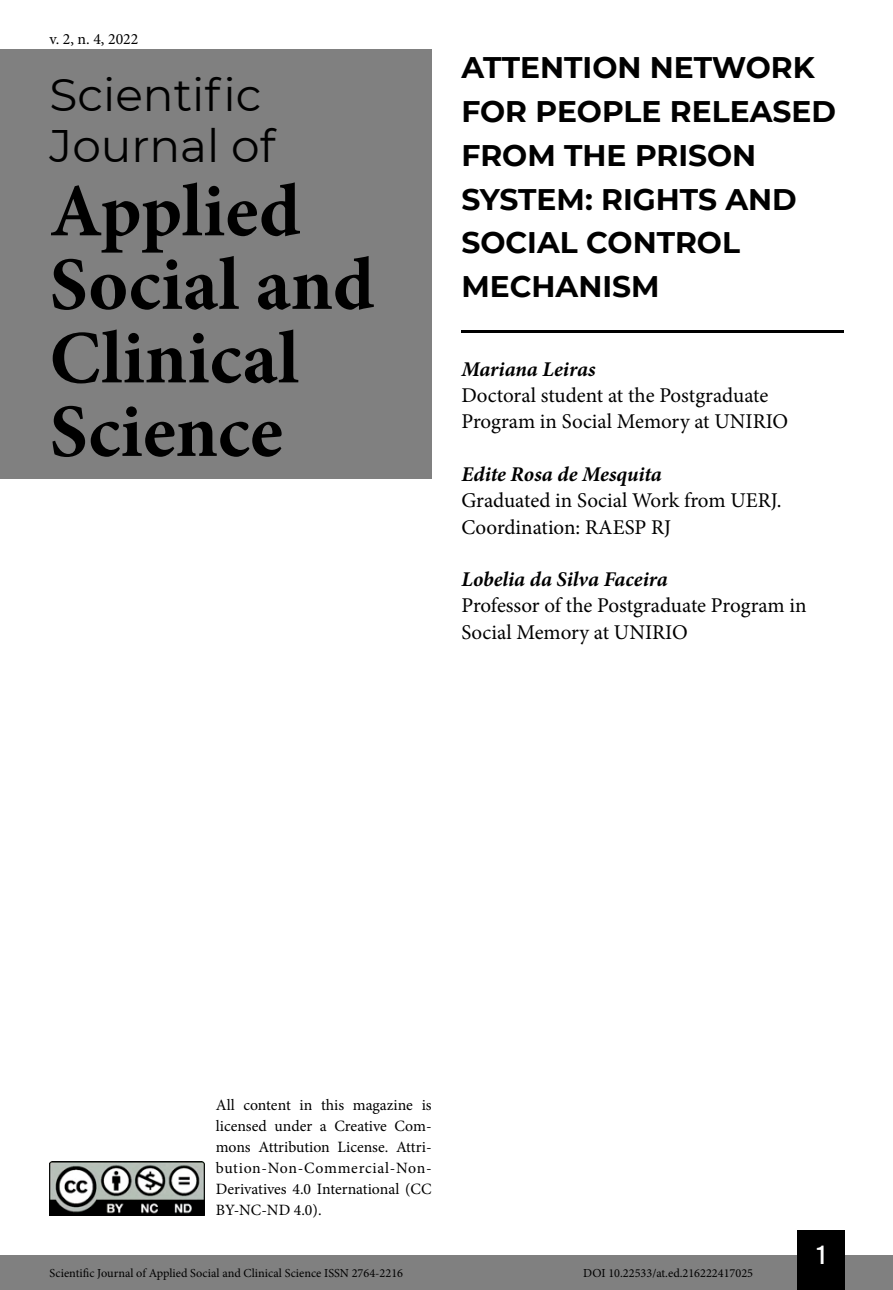
<style>
.page{position:relative;width:893px;height:1290px;background:#fff}
.page>*{position:absolute;margin:0;border:0;box-sizing:border-box;transform-origin:0 0}
.t1{font:700 75.25px/73.5px "Minion Pro";color:#000}
.t2{font:45.5px/50.8px "Montserrat";color:#000}
.Título_Artigo{font:700 29.75px/43.8px "Montserrat";color:#000}
.t3{font:26.25px "Bebas Kai";color:#fff}
.Infos_autor{font:21px/26.2px "Minion Pro";color:#000}
.Autor{font:italic 700 21px "Minion Pro";letter-spacing:-.005em;color:#000}
.t4{font:15.75px/21px "Minion Pro";color:#000;text-align:justify}
.t5{font:12.25px "Minion Pro";color:#000}
</style>
<div class="page">
<div style="left:0;top:1255px;width:893px;height:35px;background:#808080"></div>
<div style="left:797px;top:1230px;width:48px;height:60px;background:#000"></div>
<img style="left:50px;top:1161px;width:154px;height:54px">
<div style="left:0;top:50px;width:432px;height:429px;background:#808080"></div>
<hr style="left:461px;top:330px;width:382px;height:2px;background:#000">
<p class="t4" style="left:50px;top:28px;width:90px">v. 2, n. 4, 2022</p>
<h2 class="t2" style="left:50px;top:68px;width:227px">Scientific<br>Journal of</h2>
<h1 class="t1" style="left:50px;top:174px;width:326px">Applied<br>Social and<br>Clinical<br>Science</h1>
<p class="Título_Artigo" style="left:461px;top:44px;width:376px">ATTENTION NETWORK<br>FOR PEOPLE RELEASED<br>FROM THE PRISON<br>SYSTEM: RIGHTS AND<br>SOCIAL CONTROL<br>MECHANISM</p>
<p class="Autor" style="left:461px;top:354px;width:136px">Mariana Leiras</p>
<p class="Infos_autor" style="left:461px;top:382px;width:328px">Doctoral student at the Postgraduate<br>Program in Social Memory at UNIRIO</p>
<p class="Autor" style="left:461px;top:459px;width:202px">Edite Rosa de Mesquita</p>
<p class="Infos_autor" style="left:461px;top:487px;width:322px">Graduated in Social Work from UERJ.<br>Coordination: RAESP RJ</p>
<p class="Autor" style="left:461px;top:564px;width:208px">Lobelia da Silva Faceira</p>
<p class="Infos_autor" style="left:461px;top:592px;width:347px">Professor of the Postgraduate Program in<br>Social Memory at UNIRIO</p>
<p class="t4" style="left:216px;top:1095px;width:217px">All content in this magazine is licensed under a Creative Com&shy;mons Attribution License. Attri&shy;bution-Non-Commercial-Non-Derivatives 4.0 International (CC BY-NC-ND 4.0).</p>
<p class="t3" style="left:817px;top:1241px;width:10px">1</p>
<p class="t5" style="left:50px;top:1265px;width:355px">Scientific Journal of Applied Social and Clinical Science ISSN 2764-2216</p>
<p class="t5" style="left:583px;top:1265px;width:171px">DOI 10.22533/at.ed.216222417025</p>
</div>
